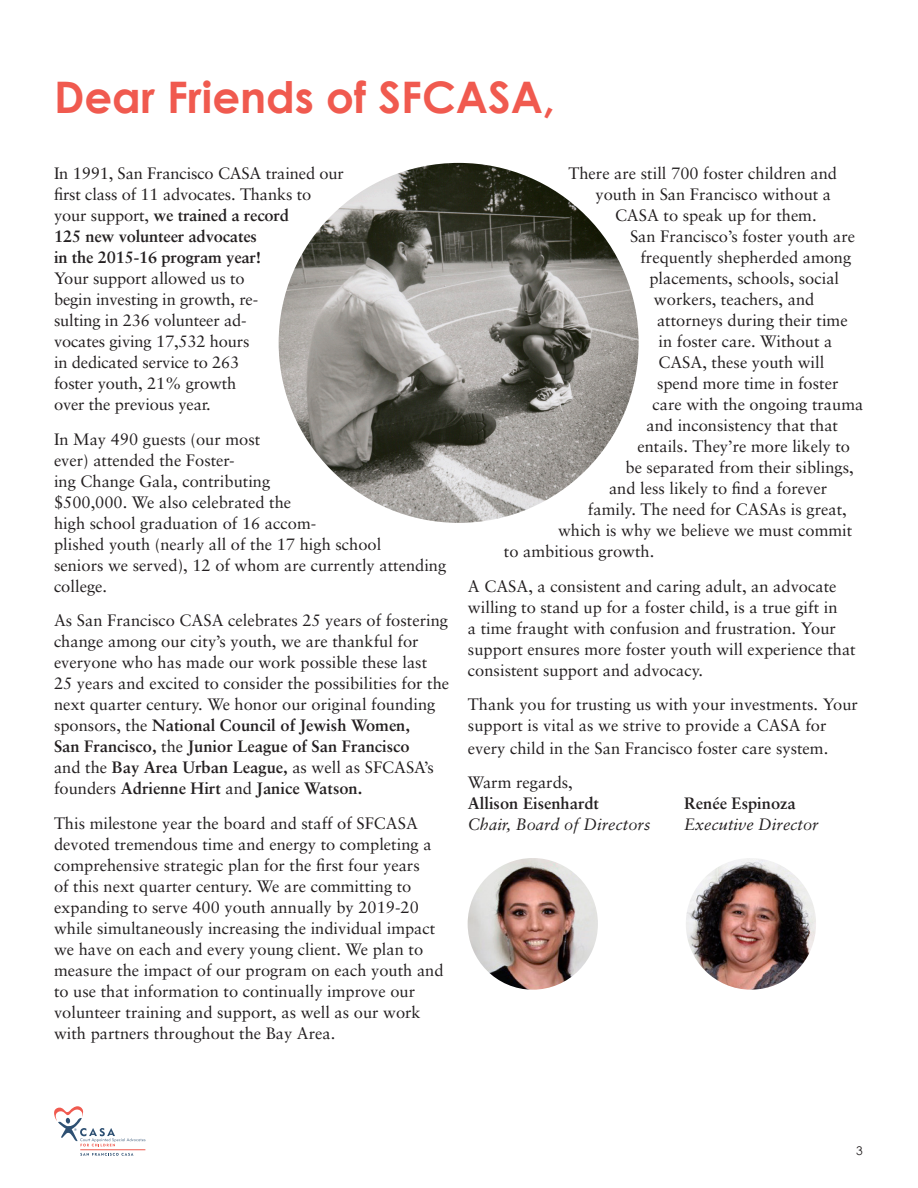
<style>
.page{position:relative;width:918px;height:1188px;background:#fff}
.page>*{position:absolute;margin:0;border:0;box-sizing:border-box;transform-origin:0 0}
.t1{font:700 43.5px "Century Gothic";color:#f05a4f}
.t2{font:16.5px/21px "Sabon";color:#231f20}
.t3{font:700 16.5px/21px "Sabon";color:#231f20}
.t4{font:italic 16.5px "Sabon";color:#231f20}
.t5{font:12px "Century Gothic";color:#231f20}
.s1{font-weight:700}
.s2{font-weight:400}
</style>
<div class="page">
<hr style="left:80px;top:1150px;width:65px;height:1px;background:#f05a4f">
<svg style="left:54px;top:1106px;width:91px;height:40px"></svg>
<svg style="left:80px;top:1153px;width:53px;height:3px"></svg>
<img style="left:279px;top:163px;width:360px;height:360px;border-radius:180px">
<img style="left:686px;top:858px;width:130px;height:132px">
<img style="left:468px;top:858px;width:130px;height:132px">
<p class="t1" style="left:54px;top:69px;width:503px">Dear Friends of SFCASA,</p>
<p class="t2" style="left:54px;top:163px;width:291px">In 1991, San Francisco CASA trained our first class of 11 advocates. Thanks to your support, <span class="s1">we trained a record<br>125 new volunteer advocates<br>in the 2015-16 program year!<br></span>Your support allowed us to<br>begin investing in growth, re-<br>sulting in 236 volunteer ad-<br>vocates giving 17,532 hours<br>in dedicated service to 263<br>foster youth, 21% growth<br>over the previous year.</p>
<p class="t2" style="left:54px;top:428px;width:394px">In May 490 guests (our most<br>ever) attended the Foster-<br>ing Change Gala, contributing<br>$500,000. We also celebrated the<br>high school graduation of 16 accom-<br>plished youth (nearly all of the 17 high school<br>seniors we served), 12 of whom are currently attending college.</p>
<p class="t2" style="left:54px;top:610px;width:397px">As San Francisco CASA celebrates 25 years of fostering change among our city’s youth, we are thankful for everyone who has made our work possible these last 25 years and excited to consider the possibilities for the next quarter century. We honor our original founding sponsors, the <span class="s1">National Council of Jewish Women,<br>San Francisco,</span> the <span class="s1">Junior League of San Francisco<br></span>and the <span class="s1">Bay Area Urban League,</span> as well as SFCASA’s founders <span class="s1">Adrienne Hirt</span> and <span class="s1">Janice Watson.</span></p>
<p class="t2" style="left:54px;top:812px;width:391px">This milestone year the board and staff of SFCASA devoted tremendous time and energy to completing a comprehensive strategic plan for the first four years<br>of this next quarter century. We are committing to expanding to serve 400 youth annually by 2019-20 while simultaneously increasing the individual impact we have on each and every young client. We plan to measure the impact of our program on each youth and to use that information to continually improve our volunteer training and support, as well as our work with partners throughout the Bay Area.</p>
<p class="t2" style="left:569px;top:163px;width:270px">There are still 700 foster children and</p>
<p class="t2" style="left:595px;top:184px;width:237px">youth in San Francisco without a</p>
<p class="t2" style="left:615px;top:205px;width:203px">CASA to speak up for them.</p>
<p class="t2" style="left:630px;top:226px;width:227px">San Francisco’s foster youth are</p>
<p class="t2" style="left:640px;top:247px;width:212px">frequently shepherded among</p>
<p class="t2" style="left:649px;top:268px;width:191px">placements, schools, social</p>
<p class="t2" style="left:654px;top:289px;width:162px">workers, teachers, and</p>
<p class="t2" style="left:657px;top:310px;width:192px">attorneys during their time</p>
<p class="t2" style="left:659px;top:331px;width:175px">in foster care. Without a</p>
<p class="t2" style="left:659px;top:352px;width:167px">CASA, these youth will</p>
<p class="t2" style="left:657px;top:373px;width:183px">spend more time in foster</p>
<p class="t2" style="left:652px;top:394px;width:212px">care with the ongoing trauma</p>
<p class="t2" style="left:646px;top:415px;width:193px">and inconsistency that that</p>
<p class="t2" style="left:637px;top:436px;width:214px">entails. They’re more likely to</p>
<p class="t2" style="left:626px;top:457px;width:230px">be separated from their siblings,</p>
<p class="t2" style="left:609px;top:478px;width:220px">and less likely to find a forever</p>
<p class="t2" style="left:588px;top:499px;width:260px">family. The need for CASAs is great,</p>
<p class="t2" style="left:558px;top:520px;width:296px">which is why we believe we must commit</p>
<p class="t2" style="left:504px;top:541px;width:152px">to ambitious growth.</p>
<p class="t2" style="left:468px;top:575px;width:389px">A CASA, a consistent and caring adult, an advocate willing to stand up for a foster child, is a true gift in<br>a time fraught with confusion and frustration. Your support ensures more foster youth will experience that consistent support and advocacy.</p>
<p class="t2" style="left:468px;top:694px;width:392px">Thank you for trusting us with your investments. Your support is vital as we strive to provide a CASA for</p>
<p class="t2" style="left:468px;top:737px;width:362px">every child in the San Francisco foster care system.</p>
<p class="t3" style="left:468px;top:772px;width:133px"><span class="s2">Warm regards,<br></span>Allison Eisenhardt</p>
<p class="t3" style="left:684px;top:792px;width:113px">Renée Espinoza</p>
<p class="t4" style="left:468px;top:815px;width:184px">Chair, Board of Directors</p>
<p class="t4" style="left:684px;top:815px;width:136px">Executive Director</p>
<p class="t5" style="left:856px;top:1143px;width:8px">3</p>
</div>
